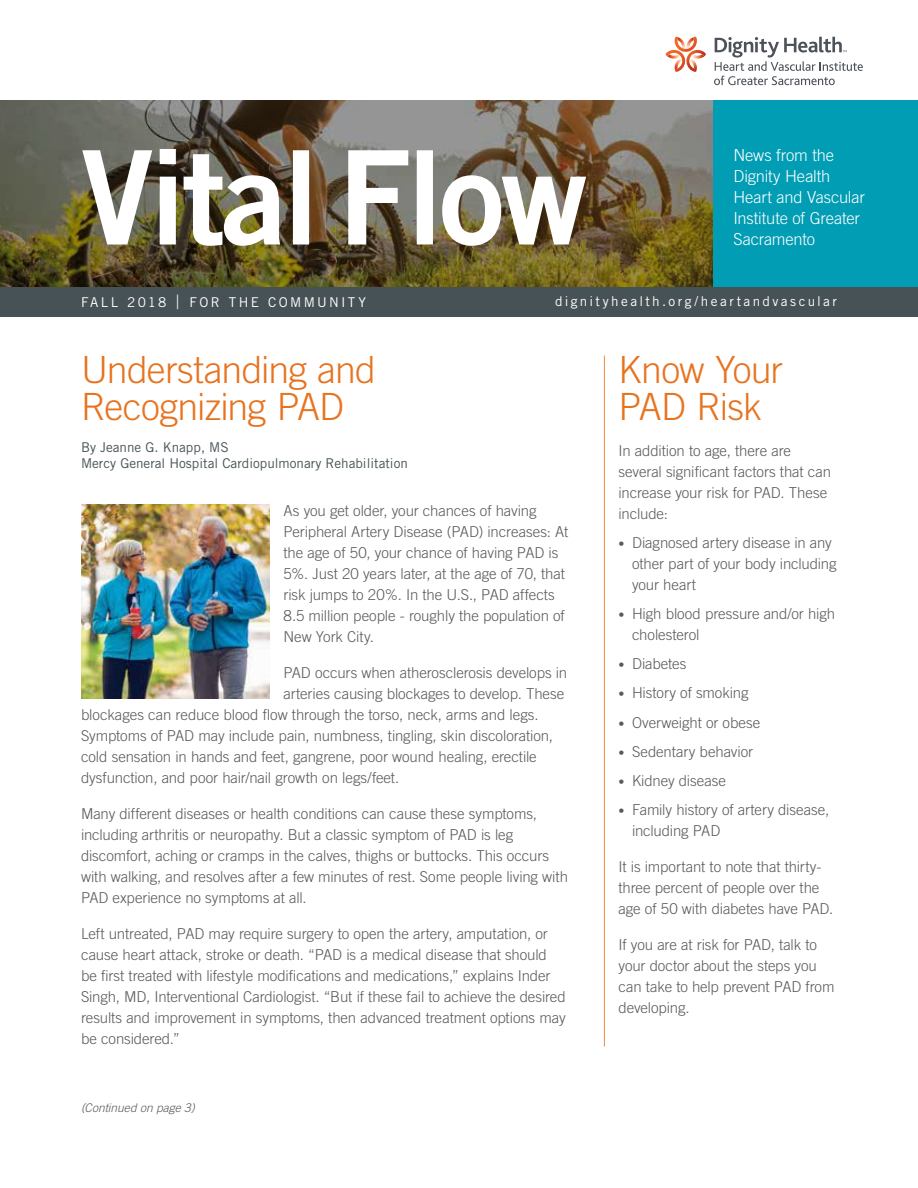
<style>
.page{position:relative;width:918px;height:1188px;background:#fff}
.page>*{position:absolute;margin:0;border:0;box-sizing:border-box;transform-origin:0 0}
.t1{font:300 37.5px/37.5px "Trade Gothic LT Std";letter-spacing:-.02em;color:#e7731f}
.t2{font:300 16.5px/21px "Trade Gothic LT Std";letter-spacing:-.01em;color:#fff}
.t3{font:300 15px/21px "Trade Gothic LT Std";letter-spacing:-.005em;color:#58595b}
.t4{font:13.5px/16.5px "Trade Gothic LT Std";color:#475256}
.t5{font:13.5px "Trade Gothic LT Std";letter-spacing:.175em;color:#fff}
.t6{font:italic 300 12px "Trade Gothic LT Std";letter-spacing:.005em;color:#58595b}
.s1{font-size:19.65px}
.s2{font-size:12px}
</style>
<div class="page">
<img style="left:0;top:100px;width:714px;height:187px">
<img style="left:82px;top:149px;width:504px;height:97px">
<div style="left:714px;top:100px;width:204px;height:187px;background:#009db4"></div>
<svg style="left:666px;top:37px;width:40px;height:35px"></svg>
<svg style="left:714px;top:37px;width:149px;height:48px"></svg>
<div style="left:0;top:287px;width:918px;height:29px;background:#475256"></div>
<hr style="left:604px;top:356px;width:1px;height:691px;background:#ec8b44">
<img style="left:81px;top:504px;width:189px;height:194px">
<p class="t2" style="left:733px;top:144px;width:133px">News from the<br>Dignity Health<br>Heart and Vascular<br>Institute of Greater<br>Sacramento</p>
<p class="t5" style="left:81px;top:294px;width:286px">FALL 2018 <span class="s1">|</span> FOR THE COMMUNITY</p>
<p class="t5" style="left:555px;top:293px;width:283px">dignityhealth.org/heartandvascular</p>
<h1 class="t1" style="left:81px;top:350px;width:297px">Understanding and<br>Recognizing PAD</h1>
<p class="t4" style="left:81px;top:438px;width:328px">By Jeanne G. Knapp, MS<br>Mercy General Hospital Cardiopulmonary Rehabilitation</p>
<p class="t3" style="left:284px;top:500px;width:286px">As you get older, your chances of having Peripheral Artery Disease (PAD) increases: At the age of 50, your chance of having PAD is 5%. Just 20 years later, at the age of 70, that risk jumps to 20%. In the U.S., PAD affects 8.5 million people - roughly the population of New York City.</p>
<p class="t3" style="left:284px;top:662px;width:285px">PAD occurs when atherosclerosis develops in</p>
<p class="t3" style="left:284px;top:683px;width:282px">arteries causing blockages to develop. These</p>
<p class="t3" style="left:81px;top:704px;width:459px">blockages can reduce blood flow through the torso, neck, arms and legs.</p>
<p class="t3" style="left:81px;top:725px;width:474px">Symptoms of PAD may include pain, numbness, tingling, skin discoloration,</p>
<p class="t3" style="left:81px;top:746px;width:457px">cold sensation in hands and feet, gangrene, poor wound healing, erectile</p>
<p class="t3" style="left:81px;top:767px;width:320px">dysfunction, and poor hair/nail growth on legs/feet.</p>
<p class="t3" style="left:81px;top:803px;width:489px">Many different diseases or health conditions can cause these symptoms, including arthritis or neuropathy. But a classic symptom of PAD is leg discomfort, aching or cramps in the calves, thighs or buttocks. This occurs with walking, and resolves after a few minutes of rest. Some people living with PAD experience no symptoms at all.</p>
<p class="t3" style="left:81px;top:923px;width:486px">Left untreated, PAD may require surgery to open the artery, amputation, or cause heart attack, stroke or death. “PAD is a medical disease that should be first treated with lifestyle modifications and medications,” explains Inder Singh, MD, Interventional Cardiologist. “But if these fail to achieve the desired results and improvement in symptoms, then advanced treatment options may be considered.”</p>
<p class="t6" style="left:81px;top:1100px;width:115px">(Continued on page 3)</p>
<h1 class="t1" style="left:619px;top:350px;width:166px">Know Your<br>PAD Risk</h1>
<p class="t3" style="left:619px;top:440px;width:214px">In addition to age, there are several significant factors that can increase your risk for PAD. These include:</p>
<p class="t3" style="left:632px;top:532px;width:206px;text-indent:-14px"><span class="s2">•</span> Diagnosed artery disease in any other part of your body including your heart</p>
<p class="t3" style="left:632px;top:603px;width:205px;text-indent:-14px"><span class="s2">•</span> High blood pressure and/or high cholesterol</p>
<p class="t3" style="left:619px;top:653px;width:70px"><span class="s2">•</span> Diabetes</p>
<p class="t3" style="left:619px;top:682px;width:132px"><span class="s2">•</span> History of smoking</p>
<p class="t3" style="left:619px;top:712px;width:143px"><span class="s2">•</span> Overweight or obese</p>
<p class="t3" style="left:619px;top:741px;width:136px"><span class="s2">•</span> Sedentary behavior</p>
<p class="t3" style="left:619px;top:770px;width:109px"><span class="s2">•</span> Kidney disease</p>
<p class="t3" style="left:632px;top:799px;width:199px;text-indent:-14px"><span class="s2">•</span> Family history of artery disease, including PAD</p>
<p class="t3" style="left:619px;top:856px;width:216px">It is important to note that thirty&shy;three percent of people over the age of 50 with diabetes have PAD.</p>
<p class="t3" style="left:619px;top:934px;width:218px">If you are at risk for PAD, talk to your doctor about the steps you can take to help prevent PAD from developing.</p>
</div>
